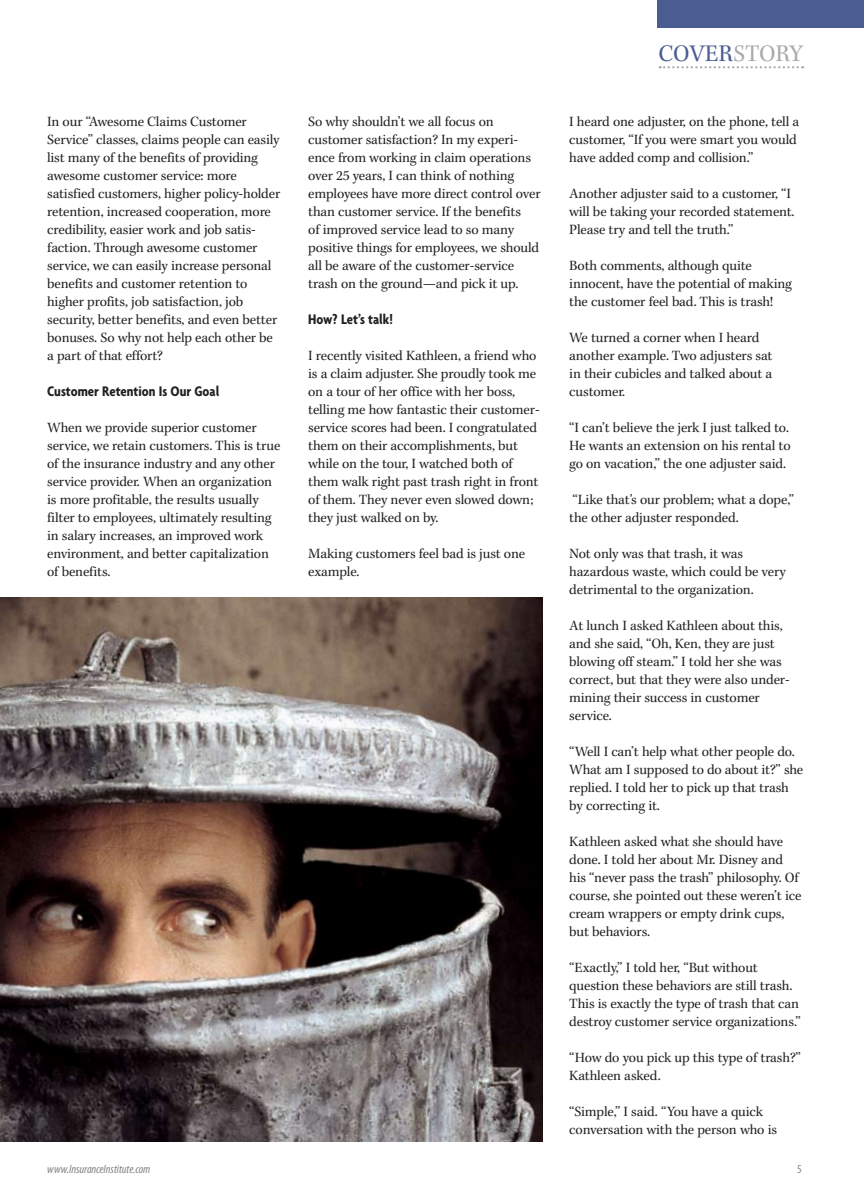
<style>
.page{position:relative;width:864px;height:1202px;background:#fff}
.page>*{position:absolute;margin:0;border:0;box-sizing:border-box;transform-origin:0 0}
.t1{font:24px "Kepler";color:#4b5c92}
.t2{font:24px "Kepler";color:#a7a9ac}
.t3{font:700 condensed 15px "Agenda";color:#231f20}
.t4{font:14.25px/18px "Kepler";letter-spacing:-.01em;color:#231f20}
.t5{font:italic condensed 12px "Myriad Pro";color:#808284}
</style>
<div class="page">
<div style="left:658px;top:0;width:206px;height:27px;background:#4b5c92"></div>
<svg style="left:660px;top:66px;width:143px;height:2px"></svg>
<img style="left:0;top:597px;width:542px;height:544px">
<p class="t4" style="left:47px;top:113px;width:235px">In our “Awesome Claims Customer Service” classes, claims people can easily list many of the benefits of providing awesome customer service: more satisfied customers, higher policy-holder retention, increased cooperation, more credibility, easier work and job satis&shy;faction. Through awesome customer service, we can easily increase personal benefits and customer retention to higher profits, job satisfaction, job security, better benefits, and even better bonuses. So why not help each other be a part of that effort?</p>
<p class="t3" style="left:47px;top:382px;width:174px">Customer Retention Is Our Goal</p>
<p class="t4" style="left:47px;top:419px;width:235px">When we provide superior customer service, we retain customers. This is true of the insurance industry and any other service provider. When an organization is more profitable, the results usually filter to employees, ultimately resulting in salary increases, an improved work environment, and better capitalization of benefits.</p>
<p class="t4" style="left:308px;top:113px;width:234px">So why shouldn’t we all focus on customer satisfaction? In my experi&shy;ence from working in claim operations over 25 years, I can think of nothing employees have more direct control over than customer service. If the benefits<br>of improved service lead to so many positive things for employees, we should all be aware of the customer-service trash on the ground—and pick it up.</p>
<p class="t3" style="left:308px;top:310px;width:86px">How? Let’s talk!</p>
<p class="t4" style="left:308px;top:347px;width:233px">I recently visited Kathleen, a friend who is a claim adjuster. She proudly took me on a tour of her office with her boss, telling me how fantastic their customer&shy;service scores had been. I congratulated them on their accomplishments, but while on the tour, I watched both of them walk right past trash right in front of them. They never even slowed down; they just walked on by.</p>
<p class="t4" style="left:308px;top:545px;width:218px">Making customers feel bad is just one example.</p>
<p class="t5" style="left:47px;top:1161px;width:105px">www.InsuranceInstitute.com</p>
<h1 class="t1" style="left:659px;top:40px;width:31px">Cover</h1>
<h1 class="t2" style="left:733px;top:40px;width:15px">story</h1>
<p class="t4" style="left:569px;top:113px;width:232px">I heard one adjuster, on the phone, tell a customer, “If you were smart you would have added comp and collision.”</p>
<p class="t4" style="left:569px;top:185px;width:227px">Another adjuster said to a customer, “I will be taking your recorded statement.<br>Please try and tell the truth.”</p>
<p class="t4" style="left:569px;top:257px;width:224px">Both comments, although quite innocent, have the potential of making the customer feel bad. This is trash!</p>
<p class="t4" style="left:569px;top:329px;width:205px">We turned a corner when I heard another example. Two adjusters sat in their cubicles and talked about a customer.</p>
<p class="t4" style="left:569px;top:419px;width:223px;text-align:justify">“I can’t believe the jerk I just talked to.<br>He wants an extension on his rental to go on vacation,” the one adjuster said.</p>
<p class="t4" style="left:569px;top:491px;width:226px">“Like that’s our problem; what a dope,” the other adjuster responded.</p>
<p class="t4" style="left:569px;top:545px;width:218px">Not only was that trash, it was hazardous waste, which could be very detrimental to the organization.</p>
<p class="t4" style="left:569px;top:617px;width:222px">At lunch I asked Kathleen about this, and she said, “Oh, Ken, they are just blowing off steam.” I told her she was correct, but that they were also under&shy;mining their success in customer service.</p>
<p class="t4" style="left:569px;top:743px;width:236px">“Well I can’t help what other people do.<br>What am I supposed to do about it?” she replied. I told her to pick up that trash by correcting it.</p>
<p class="t4" style="left:569px;top:833px;width:234px">Kathleen asked what she should have done. I told her about Mr. Disney and his “never pass the trash” philosophy. Of course, she pointed out these weren’t ice cream wrappers or empty drink cups, but behaviors.</p>
<p class="t4" style="left:569px;top:959px;width:233px">“Exactly,” I told her, “But without question these behaviors are still trash.<br>This is exactly the type of trash that can destroy customer service organizations.”</p>
<p class="t4" style="left:569px;top:1049px;width:233px">“How do you pick up this type of trash?”<br>Kathleen asked.</p>
<p class="t4" style="left:569px;top:1103px;width:209px">“Simple,” I said. “You have a quick conversation with the person who is</p>
</div>
